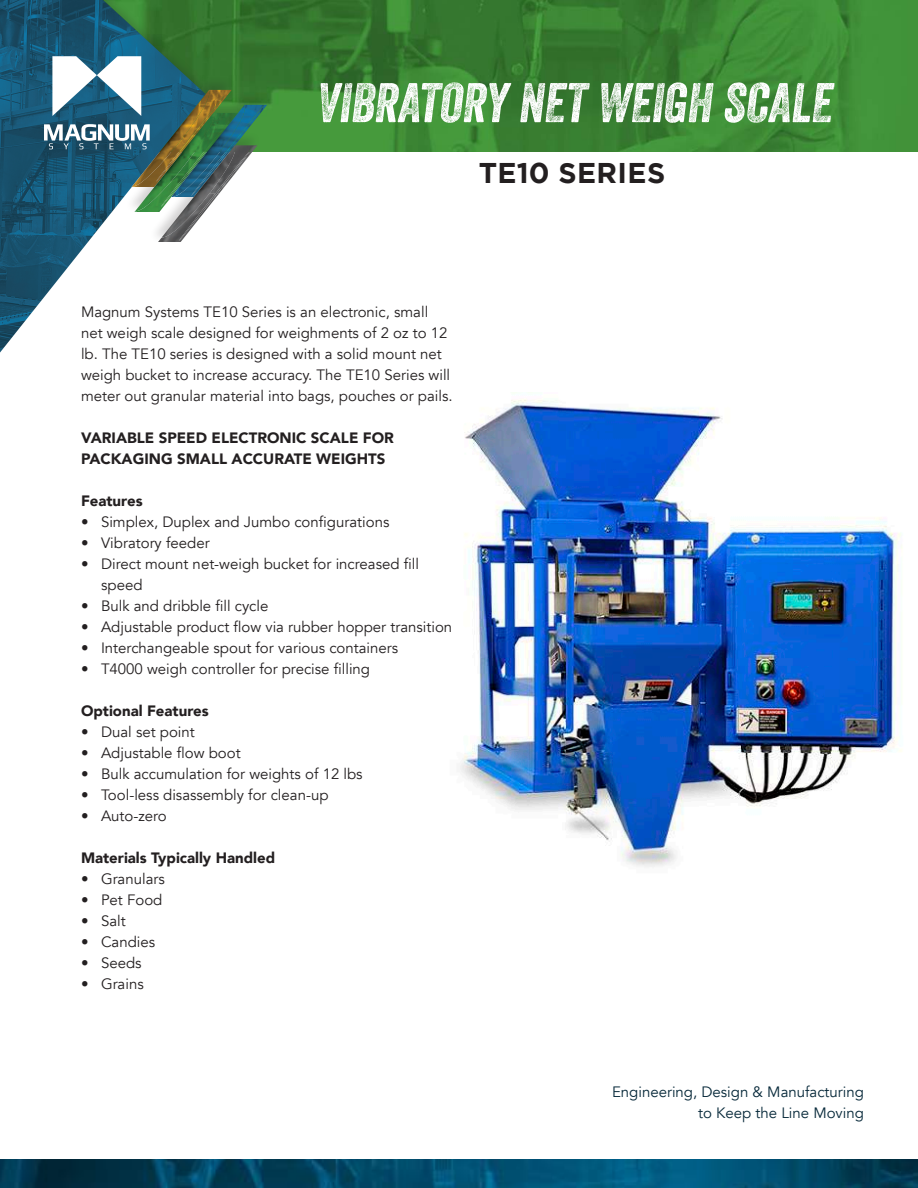
<style>
.page{position:relative;width:918px;height:1188px;background:#fff}
.page>*{position:absolute;margin:0;border:0;box-sizing:border-box;transform-origin:0 0}
.t1{font:italic 54px "Veneer Two";color:#fff}
.t2{font:700 28.5px "Gotham";letter-spacing:.015em;color:#231f20}
.t3{font:15px/21px "Avenir";color:#231f20}
.t4{font:900 15px/21px "Avenir";color:#231f20}
.t5{font:15px/21px "Avenir";color:#062839;text-align:right}
</style>
<div class="page">
<img style="left:272px;top:0;width:646px;height:152px">
<img style="left:460px;top:399px;width:442px;height:468px">
<div style="left:0;top:0;width:272px;height:355px;background:#231f20;opacity:.2"></div>
<img style="left:0;top:0;width:206px;height:353px">
<img style="left:245px;top:105px;width:22px;height:92px">
<img style="left:132px;top:90px;width:77px;height:97px">
<img style="left:135px;top:113px;width:25px;height:99px">
<img style="left:158px;top:194px;width:61px;height:48px">
<img style="left:161px;top:196px;width:74px;height:42px">
<svg style="left:44px;top:124px;width:106px;height:25px"></svg>
<svg style="left:52px;top:56px;width:89px;height:60px"></svg>
<img style="left:156px;top:95px;width:69px;height:87px">
<img style="left:160px;top:121px;width:70px;height:86px">
<img style="left:178px;top:194px;width:39px;height:47px">
<img style="left:191px;top:105px;width:73px;height:91px">
<img style="left:0;top:1159px;width:918px;height:29px">
<h1 class="t1" style="left:316px;top:70px;width:517px">VIBRATORY NET WEIGH SCALE</h1>
<h2 class="t2" style="left:479px;top:156px;width:188px">TE10 SERIES</h2>
<p class="t3" style="left:81px;top:302px;width:373px">Magnum Systems TE10 Series is an electronic, small net weigh scale designed for weighments of 2 oz to 12 lb. The TE10 series is designed with a solid mount net weigh bucket to increase accuracy. The TE10 Series will meter out granular material into bags, pouches or pails.</p>
<p class="t4" style="left:81px;top:427px;width:315px">VARIABLE SPEED ELECTRONIC SCALE FOR<br>PACKAGING SMALL ACCURATE WEIGHTS</p>
<p class="t4" style="left:81px;top:490px;width:63px">Features</p>
<p class="t3" style="left:81px;top:512px;width:310px">• Simplex, Duplex and Jumbo configurations</p>
<p class="t3" style="left:81px;top:533px;width:130px">• Vibratory feeder</p>
<p class="t3" style="left:101px;top:554px;width:319px;text-indent:-20px">• Direct mount net-weigh bucket for increased fill speed</p>
<p class="t3" style="left:81px;top:596px;width:189px">• Bulk and dribble fill cycle</p>
<p class="t3" style="left:81px;top:617px;width:373px">• Adjustable product flow via rubber hopper transition</p>
<p class="t3" style="left:81px;top:638px;width:319px">• Interchangeable spout for various containers</p>
<p class="t3" style="left:81px;top:659px;width:291px">• T4000 weigh controller for precise filling</p>
<p class="t4" style="left:81px;top:700px;width:129px">Optional Features</p>
<p class="t3" style="left:81px;top:722px;width:115px">• Dual set point</p>
<p class="t3" style="left:81px;top:743px;width:161px">• Adjustable flow boot</p>
<p class="t3" style="left:81px;top:764px;width:283px">• Bulk accumulation for weights of 12 lbs</p>
<p class="t3" style="left:81px;top:785px;width:249px">• Tool-less disassembly for clean-up</p>
<p class="t3" style="left:81px;top:806px;width:87px">• Auto-zero</p>
<p class="t4" style="left:81px;top:847px;width:196px">Materials Typically Handled</p>
<p class="t3" style="left:81px;top:869px;width:85px">• Granulars</p>
<p class="t3" style="left:81px;top:890px;width:83px">• Pet Food</p>
<p class="t3" style="left:81px;top:911px;width:46px">• Salt</p>
<p class="t3" style="left:81px;top:932px;width:76px">• Candies</p>
<p class="t3" style="left:81px;top:953px;width:62px">• Seeds</p>
<p class="t3" style="left:81px;top:974px;width:64px">• Grains</p>
<p class="t5" style="left:612px;top:1082px;width:253px">Engineering, Design &amp; Manufacturing to Keep the Line Moving</p>
</div>
